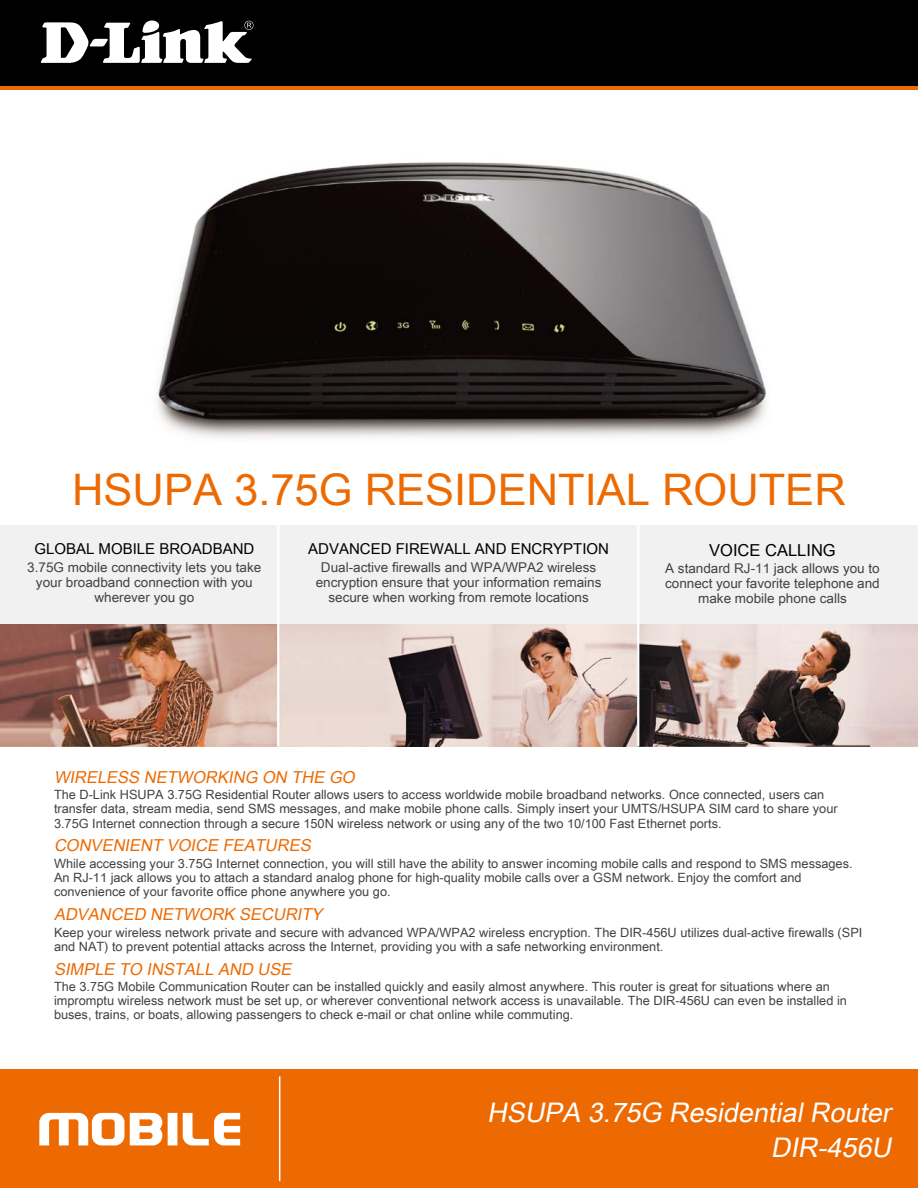
<style>
.page{position:relative;width:918px;height:1188px;background:#fff}
.page>*{position:absolute;margin:0;border:0;box-sizing:border-box;transform-origin:0 0}
.t1{font:43.5px "Arial Unicode MS";color:#ed6a02}
.t2{font:italic 27px/34.8px "Arial Unicode MS";color:#fff;text-align:right}
.t3{font:italic 16.5px "Arial Unicode MS";color:#ed6a02}
.t4{font:16.5px "Arial Unicode MS";color:#000}
.t5{font:15px "Arial Unicode MS";color:#000}
.t6{font:13.5px/15px "Arial Unicode MS";color:#444140;text-align:center}
.t7{font:12.75px/14.2px "Arial Unicode MS";color:#444140}
</style>
<div class="page">
<div style="left:0;top:1070px;width:918px;height:118px;background:#ed6a02"></div>
<svg style="left:39px;top:1113px;width:201px;height:32px"></svg>
<hr style="left:279px;top:1076px;width:1px;height:105px;background:#fff">
<div style="left:0;top:0;width:918px;height:89px;background:linear-gradient(to right,#ed6a02,#ed6a02)"></div>
<div style="left:0;top:0;width:918px;height:85px;background:#000"></div>
<svg style="left:41px;top:20px;width:213px;height:43px"></svg>
<div style="left:0;top:525px;width:918px;height:101px;background:#f1f1f2"></div>
<hr style="left:277px;top:525px;width:2px;height:99px;background:#fff">
<hr style="left:637px;top:525px;width:2px;height:99px;background:#fff">
<img style="left:0;top:624px;width:918px;height:122px">
<hr style="left:277px;top:624px;width:2px;height:122px;background:#fff">
<hr style="left:637px;top:624px;width:2px;height:122px;background:#fff">
<img style="left:157px;top:162px;width:610px;height:276px">
<h1 class="t1" style="left:72px;top:458px;width:775px">HSUPA 3.75g RESIDENTIAL ROUTER</h1>
<p class="t5" style="left:34px;top:538px;width:222px">GLOBAL MOBILE BROADBAND</p>
<p class="t6" style="left:27px;top:560px;width:236px">3.75G mobile connectivity lets you take your broadband connection with you wherever you go</p>
<p class="t4" style="left:709px;top:538px;width:128px">VOICE CALLING</p>
<p class="t6" style="left:665px;top:561px;width:216px">A standard RJ-11 jack allows you to connect your favorite telephone and make mobile phone calls</p>
<p class="t5" style="left:308px;top:538px;width:178px">ADVANCED FIREWALL and</p>
<p class="t5" style="left:511px;top:538px;width:22px">Encr</p>
<p class="t5" style="left:553px;top:538px;width:20px">yption</p>
<p class="t6" style="left:316px;top:560px;width:287px">Dual-active firewalls and WPA/WPA2 wireless encryption ensure that your information remains secure when working from remote locations</p>
<p class="t3" style="left:54px;top:765px;width:306px">WIRELESS NETWORKING ON THE GO</p>
<p class="t7" style="left:54px;top:787px;width:785px">The D-Link HSUPA 3.75G Residential Router allows users to access worldwide mobile broadband networks. Once connected, users can transfer data, stream media, send SMS messages, and make mobile phone calls. Simply insert your UMTS/HSUPA SIM card to share your<br>3.75G Internet connection through a secure 150N wireless network or using any of the two 10/100 Fast Ethernet ports.</p>
<p class="t3" style="left:54px;top:834px;width:24px">CONVENIENT</p>
<p class="t3" style="left:167px;top:834px;width:23px">VOICE</p>
<p class="t3" style="left:223px;top:834px;width:23px">FEATURES</p>
<p class="t7" style="left:54px;top:856px;width:800px">While accessing your 3.75G Internet connection, you will still have the ability to answer incoming mobile calls and respond to SMS messages.<br>An RJ-11 jack allows you to attach a standard analog phone for high-quality mobile calls over a GSM network. Enjoy the comfort and convenience of your favorite office phone anywhere you go.</p>
<p class="t3" style="left:54px;top:902px;width:270px">ADVANCED NETWORK SECURITY</p>
<p class="t7" style="left:54px;top:925px;width:810px">Keep your wireless network private and secure with advanced WPA/WPA2 wireless encryption. The DIR-456U utilizes dual-active firewalls (SPI and NAT) to prevent potential attacks across the Internet, providing you with a safe networking environment.</p>
<p class="t3" style="left:54px;top:957px;width:243px">SIMPLE TO INSTALL AND USE</p>
<p class="t7" style="left:54px;top:979px;width:794px">The 3.75G Mobile Communication Router can be installed quickly and easily almost anywhere. This router is great for situations where an impromptu wireless network must be set up, or wherever conventional network access is unavailable. The DIR-456U can even be installed in buses, trains, or boats, allowing passengers to check e-mail or chat online while commuting.</p>
<h2 class="t2" style="left:487px;top:1094px;width:412px">HSUPA 3.75G RESIDENTIALROUTER<br>DIR-456U</h2>
</div>
